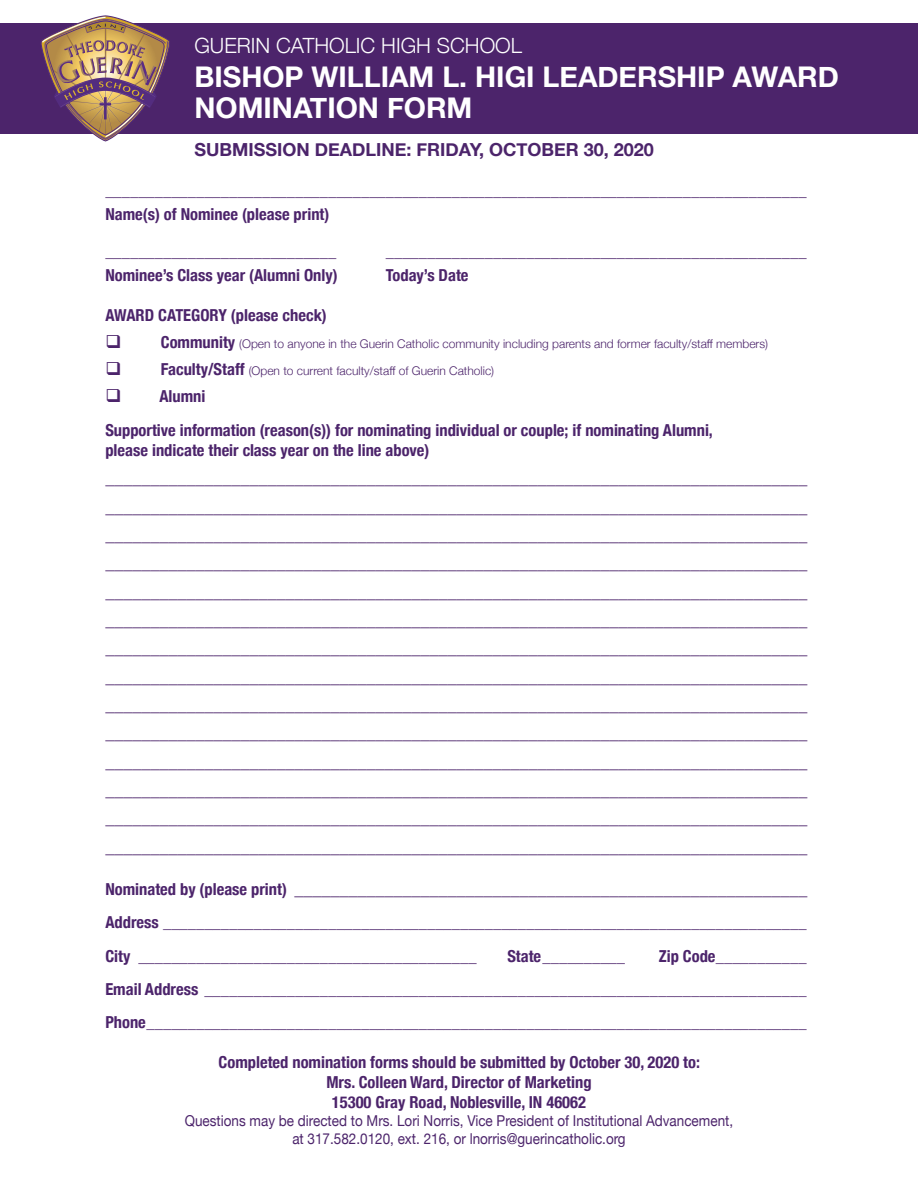
<style>
.page{position:relative;width:918px;height:1188px;background:#fff}
.page>*{position:absolute;margin:0;border:0;box-sizing:border-box;transform-origin:0 0}
.t1{font:700 28.5px "Helvetica Neue";color:#fff}
.t2{font:300 21px "Helvetica Neue";color:#fff}
.t3{font:700 18px "Helvetica Neue";color:#4c246b}
.t4{font:700 16.5px "Helvetica Neue";color:#4c246b}
.t5{font:700 condensed 16.5px/19.8px "Helvetica Neue";color:#4c246b}
.t6{font:15px/18px "Helvetica Neue";color:#4c246b;text-align:center;scale:.9 1}
.t7{font:300 12px "Helvetica Neue";color:#4c246b}
.s1{font-weight:700;font-stretch:condensed;font-size:16.5px}
.s2{font-stretch:condensed;font-size:16.5px}
.s3{font-stretch:condensed}
</style>
<div class="page">
<div style="left:0;top:23px;width:918px;height:111px;background:#4c246b"></div>
<svg style="left:41px;top:15px;width:129px;height:126px"></svg>
<p class="t2" style="left:194px;top:28px;width:329px">GUERIN CATHOLIC HIGH SCHOOL</p>
<p class="t1" style="left:194px;top:55px;width:646px">BISHOP WILLIAM L. HIGI LEADERSHIP AWARD</p>
<p class="t1" style="left:194px;top:86px;width:280px">NOMINATION FORM</p>
<p class="t3" style="left:194px;top:136px;width:461px">SUBMISSION DEADLINE: FRIDAY, OCTOBER 30, 2020</p>
<p class="t4" style="left:105px;top:177px;width:703px">_____________________________________________________________________________________</p>
<p class="t5" style="left:105px;top:203px;width:226px">Name(s) of Nominee (please print)</p>
<p class="t4" style="left:105px;top:239px;width:232px">____________________________</p>
<p class="t4" style="left:386px;top:239px;width:422px">___________________________________________________</p>
<p class="t5" style="left:105px;top:264px;width:234px">Nominee’s Class year (Alumni Only)</p>
<p class="t5" style="left:386px;top:264px;width:84px">Today’s Date</p>
<p class="t5" style="left:105px;top:304px;width:223px">AWARD CATEGORY (please check)</p>
<p class="t7" style="left:105px;top:334px;width:664px">❑ <span class="s1">Community</span> (Open to anyone in the Guerin Catholic community including parents and former faculty/staff members)</p>
<p class="t7" style="left:105px;top:361px;width:390px">❑ <span class="s1">Faculty/Staff</span> (Open to current faculty/staff of Guerin Catholic)</p>
<p class="t5" style="left:105px;top:385px;width:102px">❑ Alumni</p>
<p class="t5" style="left:105px;top:419px;width:609px">Supportive information (reason(s)) for nominating individual or couple; if nominating Alumni, please indicate their class year on the line above)</p>
<p class="t3" style="left:105px;top:464px;width:704px">______________________________________________________________________________</p>
<p class="t3" style="left:105px;top:492px;width:704px">______________________________________________________________________________</p>
<p class="t3" style="left:105px;top:520px;width:704px">______________________________________________________________________________</p>
<p class="t3" style="left:105px;top:549px;width:704px">______________________________________________________________________________</p>
<p class="t3" style="left:105px;top:577px;width:704px">______________________________________________________________________________</p>
<p class="t3" style="left:105px;top:605px;width:704px">______________________________________________________________________________</p>
<p class="t3" style="left:105px;top:634px;width:704px">______________________________________________________________________________</p>
<p class="t3" style="left:105px;top:662px;width:704px">______________________________________________________________________________</p>
<p class="t3" style="left:105px;top:690px;width:704px">______________________________________________________________________________</p>
<p class="t3" style="left:105px;top:719px;width:704px">______________________________________________________________________________</p>
<p class="t3" style="left:105px;top:747px;width:704px">______________________________________________________________________________</p>
<p class="t3" style="left:105px;top:776px;width:704px">______________________________________________________________________________</p>
<p class="t3" style="left:105px;top:804px;width:704px">______________________________________________________________________________</p>
<p class="t3" style="left:105px;top:832px;width:704px">______________________________________________________________________________</p>
<p class="t3" style="left:105px;top:875px;width:704px"><span class="s2">Nominated by (please print)</span> _________________________________________________________</p>
<p class="t4" style="left:105px;top:910px;width:703px"><span class="s3">Address</span> ______________________________________________________________________________</p>
<p class="t4" style="left:105px;top:943px;width:373px"><span class="s3">City</span> _________________________________________</p>
<p class="t4" style="left:507px;top:943px;width:119px"><span class="s3">State</span>__________</p>
<p class="t4" style="left:659px;top:943px;width:149px"><span class="s3">Zip Code</span>___________</p>
<p class="t4" style="left:105px;top:976px;width:703px"><span class="s3">Email Address</span> _________________________________________________________________________</p>
<p class="t4" style="left:105px;top:1009px;width:703px"><span class="s3">Phone</span>________________________________________________________________________________</p>
<p class="t5" style="left:219px;top:1051px;width:483px">Completed nomination forms should be submitted by October 30, 2020 to:</p>
<p class="t5" style="left:326px;top:1071px;width:267px">Mrs. Colleen Ward, Director of Marketing</p>
<p class="t5" style="left:332px;top:1091px;width:256px">15300 Gray Road, Noblesville, IN 46062</p>
<p class="t6" style="left:185px;top:1112px;width:611px">Questions may be directed to Mrs. Lori Norris, Vice President of Institutional Advancement, at 317.582.0120, ext. 216, or lnorris@guerincatholic.org</p>
</div>
